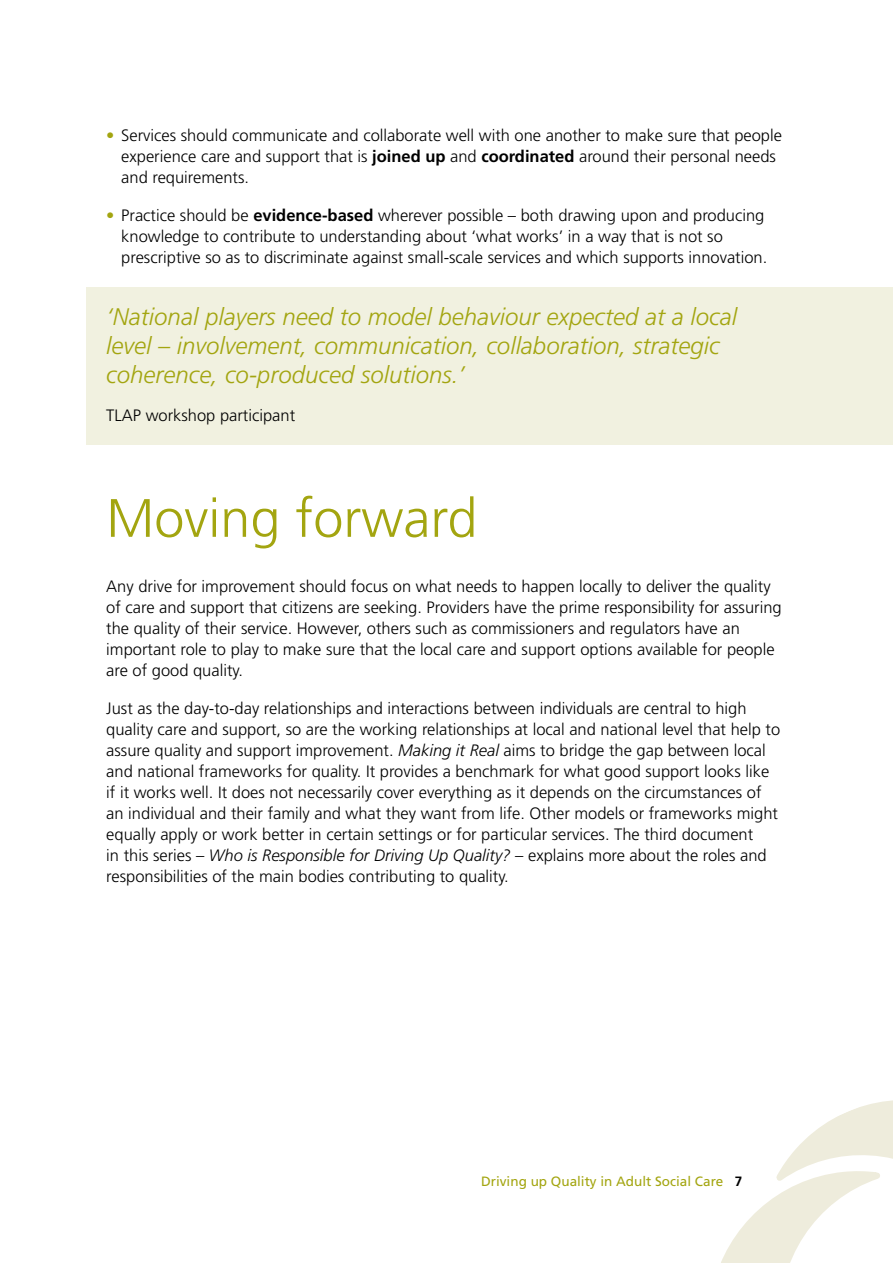
<style>
.page{position:relative;width:893px;height:1263px;background:#fff}
.page>*{position:absolute;margin:0;border:0;box-sizing:border-box;transform-origin:0 0}
.t1{font:300 54px "Frutiger";color:#a3a510}
.t2{font:italic 300 24px/28.8px "Frutiger";color:#a3a510}
.t3{font:300 16.5px/21px "Frutiger";color:#000}
.t4{font:13.5px "Frutiger";color:#a3a510}
.s1{color:#a3a510}
.s2{font-weight:700}
.s3{font-style:italic}
.s4{font-weight:700;color:#000}
</style>
<div class="page">
<svg style="left:721px;top:1100px;width:172px;height:163px"></svg>
<div style="left:86px;top:287px;width:807px;height:157px;background:#f1f1e0"></div>
<p class="t3" style="left:121px;top:124px;width:662px;text-indent:-15px"><span class="s1">•</span> Services should communicate and collaborate well with one another to make sure that people experience care and support that is <span class="s2">joined up</span> and <span class="s2">coordinated</span> around their personal needs and requirements.</p>
<p class="t3" style="left:121px;top:204px;width:647px;text-indent:-15px"><span class="s1">•</span> Practice should be <span class="s2">evidence-based</span> wherever possible – both drawing upon and producing knowledge to contribute to understanding about ‘what works’ in a way that is not so prescriptive so as to discriminate against small-scale services and which supports innovation.</p>
<h2 class="t2" style="left:106px;top:303px;width:632px">‘National players need to model behaviour expected at a local level – involvement, communication, collaboration, strategic coherence, co-produced solutions.’</h2>
<p class="t3" style="left:106px;top:405px;width:190px">TLAP workshop participant</p>
<h1 class="t1" style="left:106px;top:488px;width:373px">Moving forward</h1>
<p class="t3" style="left:106px;top:576px;width:677px">Any drive for improvement should focus on what needs to happen locally to deliver the quality of care and support that citizens are seeking. Providers have the prime responsibility for assuring the quality of their service. However, others such as commissioners and regulators have an important role to play to make sure that the local care and support options available for people are of good quality.</p>
<p class="t3" style="left:106px;top:698px;width:675px">Just as the day-to-day relationships and interactions between individuals are central to high quality care and support, so are the working relationships at local and national level that help to assure quality and support improvement. <span class="s3">Making it Real</span> aims to bridge the gap between local and national frameworks for quality. It provides a benchmark for what good support looks like if it works well. It does not necessarily cover everything as it depends on the circumstances of an individual and their family and what they want from life. Other models or frameworks might equally apply or work better in certain settings or for particular services. The third document<br>in this series – <span class="s3">Who is Responsible for Driving Up Quality?</span> – explains more about the roles and responsibilities of the main bodies contributing to quality.</p>
<p class="t4" style="left:481px;top:1174px;width:263px">Driving up Quality in Adult Social Care <span class="s4">7</span></p>
</div>
